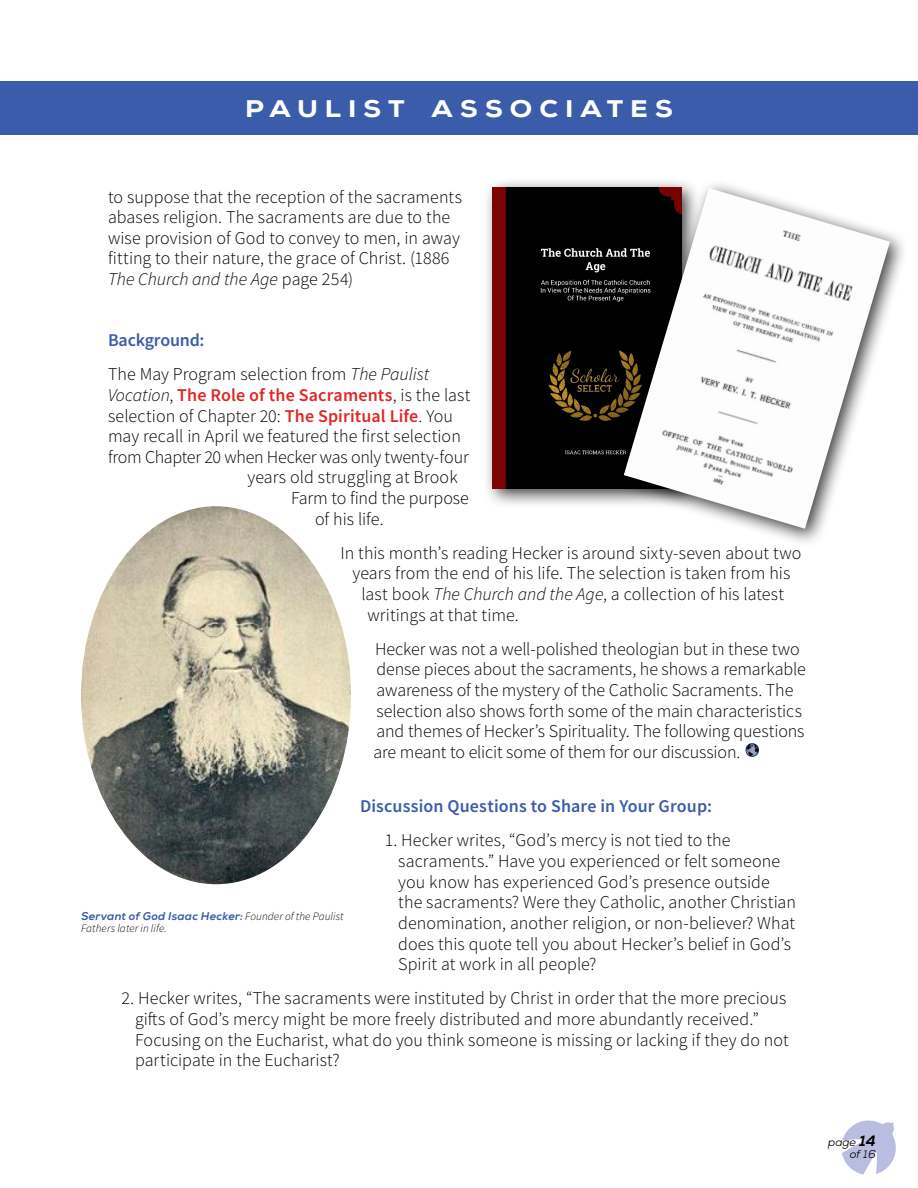
<style>
.page{position:relative;width:918px;height:1188px;background:#fff}
.page>*{position:absolute;margin:0;border:0;box-sizing:border-box;transform-origin:0 0}
.t1{font:800 24px "Nexa";letter-spacing:.26em;color:#fff;scale:1.12 1}
.Body_Copy{font:300 18px/20.7px "Source Sans Pro";color:#000}
.Body_Copy-2{font:600 18px "Source Sans Pro";letter-spacing:.01em;color:#df2825}
.Body_Copy-3{font:600 18px "Source Sans Pro";letter-spacing:.005em;color:#3b5caa}
.Body_Copy-4{font:600 18px "Source Sans Pro";letter-spacing:-.015em;color:#3b5caa}
.Photo_Caption_Body{font:italic 300 11.25px/12px "Source Sans Pro";letter-spacing:.005em;color:#000}
.t2{font:italic 11.25px/12px "Nexa";color:#000;text-align:right}
.s1{font-style:italic}
.s2{font-weight:300;font-style:italic;color:#000}
.s3{font-weight:300;color:#000}
.s4{font-weight:600;color:#df2825}
.s5{font-family:"Nexa X Bold";font-weight:400;color:#3b5caa}
.s6{font-family:"Nexa X Bold";font-size:15px}
</style>
<div class="page">
<div style="left:0;top:81px;width:918px;height:54px;background:#3b5caa"></div>
<svg style="left:842px;top:1120px;width:54px;height:54px"></svg>
<div style="left:745px;top:743px;width:14px;height:14px;border:1px solid #3b5caa;border-radius:50%"></div>
<svg style="left:746px;top:744px;width:13px;height:12px"></svg>
<img style="left:81px;top:506px;width:270px;height:378px">
<div style="left:482px;top:177px;width:220px;height:331px;background:#000;opacity:.75"></div>
<img style="left:493px;top:188px;width:122px;height:300px">
<div style="left:615px;top:179px;width:293px;height:368px;background:#000;opacity:.75"></div>
<img style="left:624px;top:188px;width:266px;height:341px">
<p class="t1" style="left:245px;top:93px;width:383px">PAULIST ASSOCIATES</p>
<p class="Body_Copy" style="left:108px;top:186px;width:356px">to suppose that the reception of the sacraments abases religion. The sacraments are due to the wise provision of God to convey to men, in away fitting to their nature, the grace of Christ. (1886<br><span class="s1">The Church and the Age</span> page 254)</p>
<p class="Body_Copy-4" style="left:108px;top:328px;width:98px">Background:</p>
<p class="Body_Copy" style="left:108px;top:364px;width:323px">The May Program selection from <span class="s1">The Paulist</span></p>
<p class="Body_Copy-2" style="left:108px;top:383px;width:364px"><span class="s2">Vocation</span><span class="s3">,</span> The Role of the Sacraments<span class="s3">, is the last</span></p>
<p class="Body_Copy" style="left:108px;top:405px;width:346px">selection of Chapter 20: <span class="s4">The Spiritual Life</span>. You</p>
<p class="Body_Copy" style="left:108px;top:426px;width:354px">may recall in April we featured the first selection</p>
<p class="Body_Copy" style="left:108px;top:446px;width:362px">from Chapter 20 when Hecker was only twenty-four</p>
<p class="Body_Copy" style="left:248px;top:467px;width:212px">years old struggling at Brook</p>
<p class="Body_Copy" style="left:291px;top:488px;width:179px">Farm to find the purpose</p>
<p class="Body_Copy" style="left:315px;top:508px;width:70px">of his life.</p>
<p class="Body_Copy" style="left:340px;top:542px;width:462px">In this month’s reading Hecker is around sixty-seven about two</p>
<p class="Body_Copy" style="left:352px;top:563px;width:439px">years from the end of his life. The selection is taken from his</p>
<p class="Body_Copy" style="left:362px;top:584px;width:424px">last book <span class="s1">The Church and the Age</span>, a collection of his latest</p>
<p class="Body_Copy" style="left:368px;top:604px;width:153px">writings at that time.</p>
<p class="Body_Copy" style="left:374px;top:638px;width:434px">Hecker was not a well-polished theologian but in these two dense pieces about the sacraments, he shows a remarkable awareness of the mystery of the Catholic Sacraments. The selection also shows forth some of the main characteristics and themes of Hecker’s Spirituality. The following questions are meant to elicit some of them for our discussion.</p>
<p class="Body_Copy-3" style="left:360px;top:794px;width:354px">Discussion Questions to Share in Your Group:</p>
<p class="Body_Copy" style="left:398px;top:830px;width:399px;text-indent:-14px">1. Hecker writes, “God’s mercy is not tied to the sacraments.” Have you experienced or felt someone you know has experienced God’s presence outside the sacraments? Were they Catholic, another Christian denomination, another religion, or non-believer? What does this quote tell you about Hecker’s belief in God’s Spirit at work in all people?</p>
<p class="Body_Copy" style="left:135px;top:988px;width:655px;text-indent:-14px">2. Hecker writes, “The sacraments were instituted by Christ in order that the more precious gifts of God’s mercy might be more freely distributed and more abundantly received.” Focusing on the Eucharist, what do you think someone is missing or lacking if they do not participate in the Eucharist?</p>
<p class="Photo_Caption_Body" style="left:81px;top:910px;width:264px"><span class="s5">Servant of God Isaac Hecker:</span> Founder of the Paulist<br>Fathers later in life.</p>
<p class="t2" style="left:828px;top:1136px;width:49px">page <span class="s6">14 </span>of 16</p>
</div>
